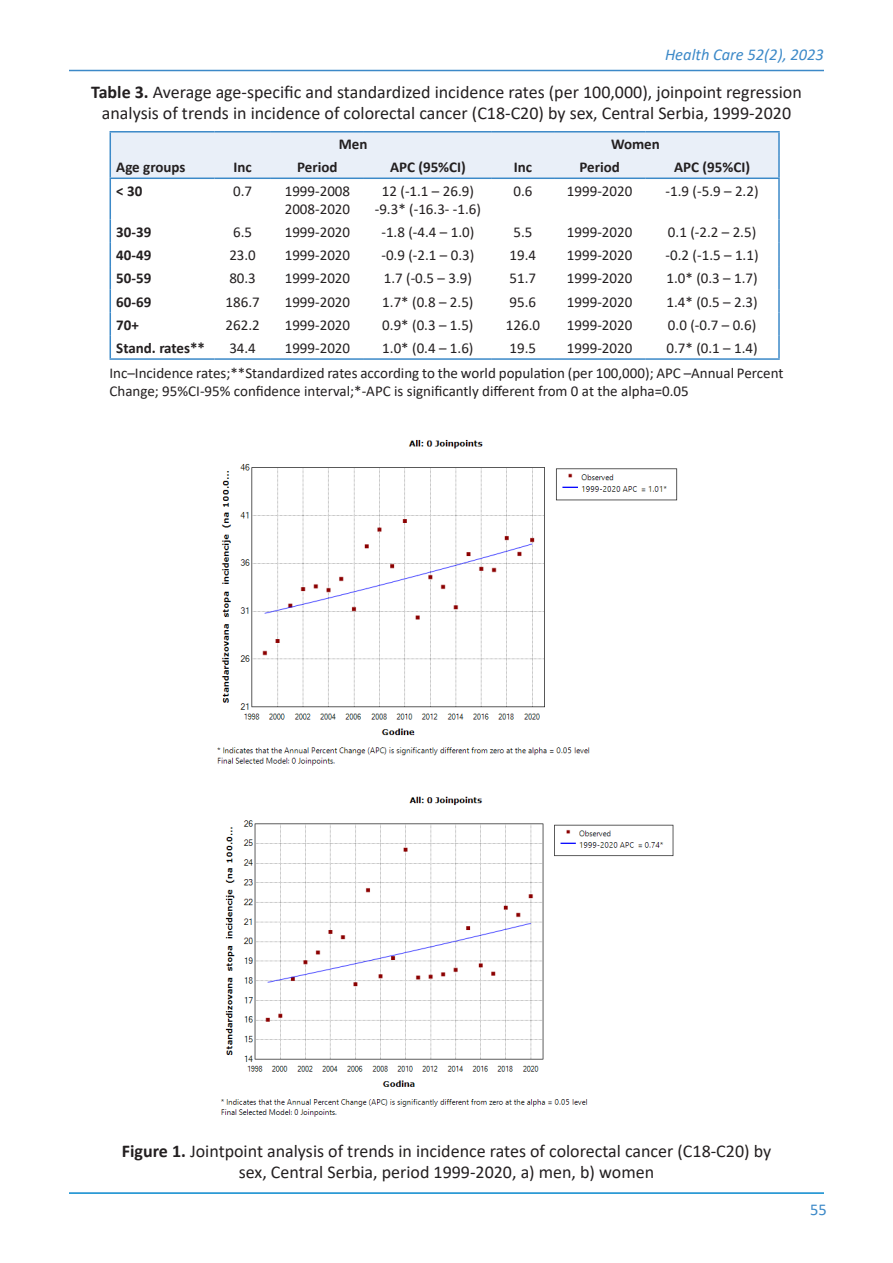
<style>
.page{position:relative;width:893px;height:1263px;background:#fff}
.page>*{position:absolute;margin:0;border:0;box-sizing:border-box;transform-origin:0 0}
.podnaslov{font:18px/21.6px "Calibri";color:#231f20;text-align:center}
.t1{font:italic 16.5px "Calibri";color:#3c89c8}
.t2{font:16.5px "Calibri";color:#3c89c8}
.podnaslov-2{font:15px/18px "Calibri";color:#231f20}
.podnaslov-3{font:700 15px "Calibri";color:#231f20}
.s1{font-weight:700}
</style>
<div class="page">
<hr style="left:69px;top:70px;width:755px;height:1px;background:#3c89c8">
<hr style="left:69px;top:1192px;width:755px;height:2px;background:#2a9dd7">
<hr style="left:110px;top:131px;width:104px;height:2px;background:#3c89c8">
<hr style="left:214px;top:131px;width:57px;height:2px;background:#3c89c8">
<hr style="left:271px;top:131px;width:93px;height:2px;background:#3c89c8">
<hr style="left:364px;top:131px;width:128px;height:2px;background:#3c89c8">
<hr style="left:492px;top:131px;width:62px;height:2px;background:#3c89c8">
<hr style="left:554px;top:131px;width:91px;height:2px;background:#3c89c8">
<hr style="left:645px;top:131px;width:135px;height:2px;background:#3c89c8">
<hr style="left:778px;top:133px;width:2px;height:22px;background:#3c89c8">
<div style="left:110px;top:132px;width:669px;height:46px;background:#e9eff8"></div>
<hr style="left:778px;top:155px;width:2px;height:23px;background:#3c89c8">
<hr style="left:110px;top:179px;width:1px;height:41px;background:#3c89c8">
<hr style="left:778px;top:179px;width:2px;height:41px;background:#3c89c8">
<hr style="left:778px;top:220px;width:2px;height:23px;background:#3c89c8">
<hr style="left:778px;top:243px;width:2px;height:23px;background:#3c89c8">
<hr style="left:778px;top:266px;width:2px;height:23px;background:#3c89c8">
<hr style="left:778px;top:289px;width:2px;height:24px;background:#3c89c8">
<hr style="left:778px;top:313px;width:2px;height:23px;background:#3c89c8">
<svg style="left:110px;top:220px;width:1px;height:138px"></svg>
<hr style="left:778px;top:336px;width:2px;height:22px;background:#3c89c8">
<hr style="left:110px;top:358px;width:104px;height:2px;background:#3c89c8">
<hr style="left:214px;top:358px;width:57px;height:2px;background:#3c89c8">
<hr style="left:271px;top:358px;width:93px;height:2px;background:#3c89c8">
<hr style="left:364px;top:358px;width:128px;height:2px;background:#3c89c8">
<hr style="left:492px;top:358px;width:62px;height:2px;background:#3c89c8">
<hr style="left:554px;top:358px;width:91px;height:2px;background:#3c89c8">
<hr style="left:645px;top:358px;width:135px;height:2px;background:#3c89c8">
<hr style="left:110px;top:178px;width:104px;height:1px;background:#3c89c8">
<hr style="left:214px;top:178px;width:57px;height:1px;background:#3c89c8">
<hr style="left:271px;top:178px;width:93px;height:1px;background:#3c89c8">
<hr style="left:364px;top:178px;width:128px;height:1px;background:#3c89c8">
<hr style="left:492px;top:178px;width:62px;height:1px;background:#3c89c8">
<hr style="left:554px;top:178px;width:91px;height:1px;background:#3c89c8">
<hr style="left:645px;top:178px;width:135px;height:1px;background:#3c89c8">
<img style="left:217px;top:440px;width:461px;height:326px">
<img style="left:221px;top:796px;width:453px;height:321px">
<p class="t1" style="left:665px;top:43px;width:160px">Health Care 52(2), 2023</p>
<p class="podnaslov" style="left:91px;top:80px;width:712px"><span class="s1">Table 3.</span> Average age-specific and standardized incidence rates (per 100,000), joinpoint regression analysis of trends in incidence of colorectal cancer (C18-C20) by sex, Central Serbia, 1999-2020</p>
<p class="podnaslov-3" style="left:339px;top:133px;width:30px">Men</p>
<p class="podnaslov-3" style="left:611px;top:133px;width:50px">Women</p>
<p class="podnaslov-3" style="left:116px;top:157px;width:71px">Age groups</p>
<p class="podnaslov-3" style="left:233px;top:157px;width:20px">Inc</p>
<p class="podnaslov-3" style="left:297px;top:157px;width:42px">Period</p>
<p class="podnaslov-3" style="left:390px;top:157px;width:77px">APC (95%CI)</p>
<p class="podnaslov-3" style="left:514px;top:157px;width:20px">Inc</p>
<p class="podnaslov-3" style="left:579px;top:157px;width:42px">Period</p>
<p class="podnaslov-3" style="left:674px;top:157px;width:77px">APC (95%CI)</p>
<p class="podnaslov-3" style="left:116px;top:180px;width:28px">&lt; 30</p>
<p class="podnaslov-2" style="left:233px;top:181px;width:20px">0.7</p>
<p class="podnaslov-2" style="left:285px;top:181px;width:67px">1999-2008</p>
<p class="podnaslov-2" style="left:285px;top:199px;width:67px">2008-2020</p>
<p class="podnaslov-2" style="left:382px;top:181px;width:94px">12 (-1.1 – 26.9)</p>
<p class="podnaslov-2" style="left:375px;top:199px;width:108px">-9.3* (-16.3- -1.6)</p>
<p class="podnaslov-2" style="left:513px;top:181px;width:20px">0.6</p>
<p class="podnaslov-2" style="left:567px;top:181px;width:67px">1999-2020</p>
<p class="podnaslov-2" style="left:666px;top:181px;width:94px">-1.9 (-5.9 – 2.2)</p>
<p class="podnaslov-3" style="left:116px;top:221px;width:37px">30-39</p>
<p class="podnaslov-2" style="left:233px;top:222px;width:20px">6.5</p>
<p class="podnaslov-2" style="left:285px;top:222px;width:67px">1999-2020</p>
<p class="podnaslov-2" style="left:381px;top:222px;width:94px">-1.8 (-4.4 – 1.0)</p>
<p class="podnaslov-2" style="left:513px;top:222px;width:20px">5.5</p>
<p class="podnaslov-2" style="left:567px;top:222px;width:67px">1999-2020</p>
<p class="podnaslov-2" style="left:668px;top:222px;width:90px">0.1 (-2.2 – 2.5)</p>
<p class="podnaslov-3" style="left:116px;top:244px;width:37px">40-49</p>
<p class="podnaslov-2" style="left:229px;top:246px;width:28px">23.0</p>
<p class="podnaslov-2" style="left:285px;top:246px;width:67px">1999-2020</p>
<p class="podnaslov-2" style="left:381px;top:246px;width:94px">-0.9 (-2.1 – 0.3)</p>
<p class="podnaslov-2" style="left:510px;top:246px;width:28px">19.4</p>
<p class="podnaslov-2" style="left:567px;top:246px;width:67px">1999-2020</p>
<p class="podnaslov-2" style="left:666px;top:246px;width:94px">-0.2 (-1.5 – 1.1)</p>
<p class="podnaslov-3" style="left:116px;top:268px;width:37px">50-59</p>
<p class="podnaslov-2" style="left:229px;top:269px;width:28px">80.3</p>
<p class="podnaslov-2" style="left:285px;top:269px;width:67px">1999-2020</p>
<p class="podnaslov-2" style="left:384px;top:269px;width:90px">1.7 (-0.5 – 3.9)</p>
<p class="podnaslov-2" style="left:510px;top:269px;width:28px">51.7</p>
<p class="podnaslov-2" style="left:567px;top:269px;width:67px">1999-2020</p>
<p class="podnaslov-2" style="left:666px;top:269px;width:93px">1.0* (0.3 – 1.7)</p>
<p class="podnaslov-3" style="left:116px;top:291px;width:37px">60-69</p>
<p class="podnaslov-2" style="left:226px;top:292px;width:36px">186.7</p>
<p class="podnaslov-2" style="left:285px;top:292px;width:67px">1999-2020</p>
<p class="podnaslov-2" style="left:382px;top:292px;width:93px">1.7* (0.8 – 2.5)</p>
<p class="podnaslov-2" style="left:510px;top:292px;width:28px">95.6</p>
<p class="podnaslov-2" style="left:567px;top:292px;width:67px">1999-2020</p>
<p class="podnaslov-2" style="left:666px;top:292px;width:93px">1.4* (0.5 – 2.3)</p>
<p class="podnaslov-3" style="left:116px;top:314px;width:24px">70+</p>
<p class="podnaslov-2" style="left:226px;top:315px;width:36px">262.2</p>
<p class="podnaslov-2" style="left:285px;top:315px;width:67px">1999-2020</p>
<p class="podnaslov-2" style="left:382px;top:315px;width:93px">0.9* (0.3 – 1.5)</p>
<p class="podnaslov-2" style="left:506px;top:315px;width:36px">126.0</p>
<p class="podnaslov-2" style="left:567px;top:315px;width:67px">1999-2020</p>
<p class="podnaslov-2" style="left:668px;top:315px;width:90px">0.0 (-0.7 – 0.6)</p>
<p class="podnaslov-3" style="left:116px;top:337px;width:90px">Stand. rates**</p>
<p class="podnaslov-2" style="left:229px;top:339px;width:28px">34.4</p>
<p class="podnaslov-2" style="left:285px;top:339px;width:67px">1999-2020</p>
<p class="podnaslov-2" style="left:382px;top:339px;width:93px">1.0* (0.4 – 1.6)</p>
<p class="podnaslov-2" style="left:510px;top:339px;width:28px">19.5</p>
<p class="podnaslov-2" style="left:567px;top:339px;width:67px">1999-2020</p>
<p class="podnaslov-2" style="left:666px;top:339px;width:93px">0.7* (0.1 – 1.4)</p>
<p class="podnaslov-2" style="left:110px;top:364px;width:675px">Inc–Incidence rates;**Standardized rates according to the world population (per 100,000); APC –Annual Percent<br>Change; 95%CI-95% confidence interval;*-APC is significantly different from 0 at the alpha=0.05</p>
<p class="podnaslov" style="left:122px;top:1139px;width:651px"><span class="s1">Figure 1.</span> Jointpoint analysis of trends in incidence rates of colorectal cancer (C18-C20) by sex, Central Serbia, period 1999-2020, a) men, b) women</p>
<p class="t2" style="left:810px;top:1198px;width:18px">55</p>
</div>
